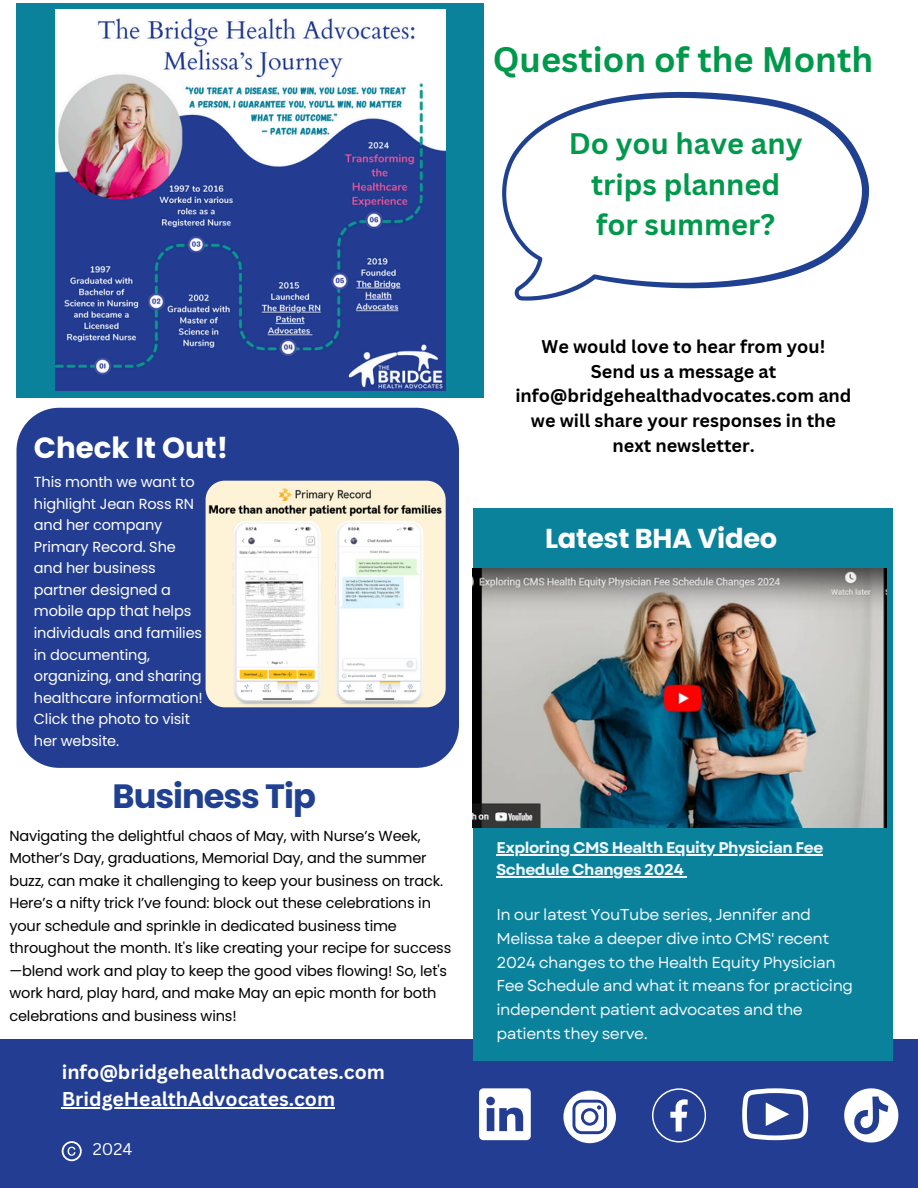
<style>
.page{position:relative;width:918px;height:1188px;background:#fff}
.page>*{position:absolute;margin:0;border:0;box-sizing:border-box;transform-origin:0 0}
.t1{font:700 34.5px "Canva Sans";color:#00994b}
.t2{font:700 33.75px "Poppins";letter-spacing:-.03em;color:#204191}
.t3{font:700 29.25px "Poppins";color:#fff}
.t4{font:700 28.95px/40.5px "Canva Sans";color:#00994b;text-align:center}
.t5{font:700 27.3px "Poppins";letter-spacing:-.01em;color:#fff}
.t6{font:700 19.5px/27.2px "Canva Sans";color:#fff}
.t7{font:700 18px/24.8px "Canva Sans";color:#000;text-align:center}
.t8{font:16.5px "Canva Sans";color:#fff}
.t9{font:15.75px/23.7px "Garet";letter-spacing:-.03em;color:#eff8ff}
.t10{font:700 15.45px "Garet";letter-spacing:-.03em;color:#eff8ff}
.t11{font:14.55px/22.5px "Poppins";letter-spacing:-.01em;color:#000}
.t12{font:14.55px/21.6px "Poppins";letter-spacing:-.01em;color:#fff}
</style>
<div class="page">
<div style="left:16px;top:3px;width:468px;height:395px;background:#0a829b"></div>
<div style="left:0;top:1039px;width:918px;height:149px;background:#233d92"></div>
<div style="left:473px;top:508px;width:420px;height:553px;background:#0a829b"></div>
<div style="left:16px;top:408px;width:443px;height:360px;background:#233d92"></div>
<svg style="left:563px;top:1091px;width:53px;height:52px"></svg>
<svg style="left:652px;top:1088px;width:54px;height:54px"></svg>
<svg style="left:742px;top:1088px;width:66px;height:52px"></svg>
<svg style="left:844px;top:1088px;width:54px;height:54px"></svg>
<svg style="left:502px;top:92px;width:367px;height:209px"></svg>
<svg style="left:479px;top:1088px;width:52px;height:52px"></svg>
<img style="left:473px;top:569px;width:414px;height:259px">
<svg style="left:62px;top:1107px;width:13px;height:2px"></svg>
<hr style="left:75px;top:1107px;width:260px;height:2px;background:#fff">
<svg style="left:62px;top:1141px;width:20px;height:20px"></svg>
<img style="left:55px;top:10px;width:391px;height:381px">
<img style="left:206px;top:481px;width:240px;height:226px;border-radius:19px">
<hr style="left:496px;top:854px;width:327px;height:1px;background:#eff8ff">
<hr style="left:496px;top:877px;width:187px;height:1px;background:#eff8ff">
<p class="t3" style="left:34px;top:427px;width:196px">Check It Out!</p>
<h2 class="t12" style="left:34px;top:471px;width:170px">This month we want to highlight Jean Ross RN and her company<br>Primary Record. She and her business partner designed a mobile app that helps individuals and families in documenting, organizing, and sharing healthcare information!<br>Click the photo to visit her website.</h2>
<h1 class="t2" style="left:113px;top:773px;width:205px">Business Tip</h1>
<h4 class="t11" style="left:9px;top:824px;width:443px">Navigating the delightful chaos of May, with Nurse’s Week, Mother’s Day, graduations, Memorial Day, and the summer buzz, can make it challenging to keep your business on track.<br>Here’s a nifty trick I’ve found: block out these celebrations in your schedule and sprinkle in dedicated business time throughout the month. It's like creating your recipe for success —blend work and play to keep the good vibes flowing! So, let's work hard, play hard, and make May an epic month for both celebrations and business wins!</h4>
<h1 class="t6" style="left:62px;top:1058px;width:325px">info@bridgehealthadvocates.com<br>BridgeHealthAdvocates.com</h1>
<h3 class="t8" style="left:93px;top:1138px;width:41px">2024</h3>
<h5 class="t1" style="left:493px;top:35px;width:382px">Question of the Month</h5>
<p class="t4" style="left:569px;top:123px;width:235px">Do you have any trips planned for summer?</p>
<h5 class="t7" style="left:515px;top:334px;width:338px">We would love to hear from you!<br>Send us a message at info@bridgehealthadvocates.com and we will share your responses in the next newsletter.</h5>
<p class="t5" style="left:545px;top:520px;width:234px">Latest BHA Video</p>
<h2 class="t10" style="left:496px;top:836px;width:329px">Exploring CMS Health Equity Physician Fee</h2>
<p class="t10" style="left:496px;top:859px;width:189px">Schedule Changes 2024</p>
<p class="t9" style="left:496px;top:903px;width:316px">In our latest YouTube series, Jennifer and</p>
<p class="t9" style="left:496px;top:927px;width:358px">Melissa take a deeper dive into CMS' recent 2024 changes to the Health Equity Physician Fee Schedule and what it means for practicing independent patient advocates and the patients they serve.</p>
</div>
